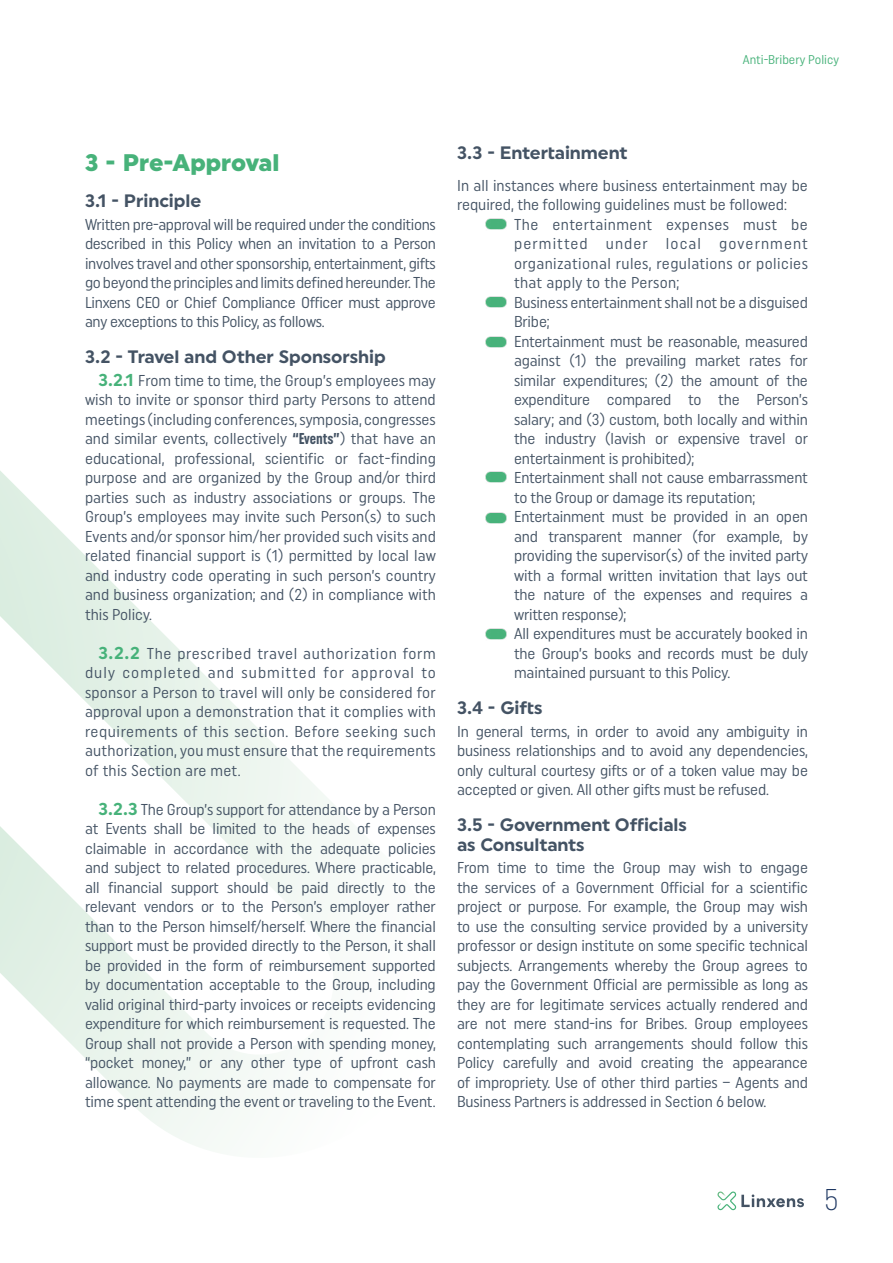
<style>
.page{position:relative;width:893px;height:1263px;background:#fff}
.page>*{position:absolute;margin:0;border:0;box-sizing:border-box;transform-origin:0 0}
.t1{font:300 condensed 30px "Uniform";color:#1d3661}
.Titres_Chapitre{font:900 24px "Uniform";color:#47b27a}
.Tetxe-Courant-SubTit{font:700 18px/19.5px "Uniform";letter-spacing:-.005em;color:#445364}
.Textes-Courant{font:condensed 15.75px/19.5px "Uniform";letter-spacing:-.01em;color:#445364;text-align:justify}
.t2{font:condensed 12.75px "Uniform";color:#47b27a}
.s1{font-weight:700;font-stretch:normal;font-size:17.25px;color:#47b27a}
.s2{font-weight:700;font-stretch:extra-condensed}
</style>
<div class="page">
<svg style="left:717px;top:1191px;width:87px;height:19px"></svg>
<svg style="left:0;top:471px;width:336px;height:676px"></svg>
<img style="left:486px;top:218px;width:21px;height:12px">
<img style="left:486px;top:296px;width:21px;height:12px">
<img style="left:486px;top:336px;width:21px;height:12px">
<img style="left:486px;top:471px;width:21px;height:12px">
<img style="left:486px;top:512px;width:21px;height:12px">
<img style="left:486px;top:628px;width:21px;height:12px">
<p class="t2" style="left:743px;top:51px;width:98px">Anti-Bribery Policy</p>
<p class="Titres_Chapitre" style="left:85px;top:148px;width:196px">3 - Pre-Approval</p>
<p class="Tetxe-Courant-SubTit" style="left:85px;top:191px;width:118px">3.1 - Principle</p>
<p class="Textes-Courant" style="left:85px;top:214px;width:352px">Written pre-approval will be required under the conditions described in this Policy when an invitation to a Person involves travel and other sponsorship, entertainment, gifts go beyond the principles and limits defined hereunder. The Linxens CEO or Chief Compliance Officer must approve any exceptions to this Policy, as follows.</p>
<p class="Tetxe-Courant-SubTit" style="left:85px;top:347px;width:302px">3.2 - Travel and Other Sponsorship</p>
<p class="Textes-Courant" style="left:85px;top:370px;width:352px;text-indent:14px"><span class="s1">3.2.1</span> From time to time, the Group’s employees may wish to invite or sponsor third party Persons to attend meetings (including conferences, symposia, congresses and similar events, collectively <span class="s2">“Events”</span>) that have an educational, professional, scientific or fact-finding purpose and are organized by the Group and/or third parties such as industry associations or groups. The Group’s employees may invite such Person(s) to such Events and/or sponsor him/her provided such visits and related financial support is (1) permitted by local law and industry code operating in such person’s country and business organization; and (2) in compliance with this Policy.</p>
<p class="Textes-Courant" style="left:85px;top:643px;width:352px;text-indent:14px"><span class="s1">3.2.2</span> The prescribed travel authorization form duly completed and submitted for approval to sponsor a Person to travel will only be considered for approval upon a demonstration that it complies with requirements of this section. Before seeking such authorization, you must ensure that the requirements of this Section are met.</p>
<p class="Textes-Courant" style="left:85px;top:799px;width:352px;text-indent:14px"><span class="s1">3.2.3</span> The Group’s support for attendance by a Person at Events shall be limited to the heads of expenses claimable in accordance with the adequate policies and subject to related procedures. Where practicable, all financial support should be paid directly to the relevant vendors or to the Person’s employer rather than to the Person himself/herself. Where the financial support must be provided directly to the Person, it shall be provided in the form of reimbursement supported by documentation acceptable to the Group, including valid original third-party invoices or receipts evidencing expenditure for which reimbursement is requested. The Group shall not provide a Person with spending money, “pocket money,” or any other type of upfront cash allowance. No payments are made to compensate for time spent attending the event or traveling to the Event.</p>
<p class="Tetxe-Courant-SubTit" style="left:457px;top:143px;width:172px">3.3 - Entertainment</p>
<p class="Textes-Courant" style="left:457px;top:175px;width:352px">In all instances where business entertainment may be required, the following guidelines must be followed:</p>
<p class="Textes-Courant" style="left:514px;top:214px;width:295px">The entertainment expenses must be permitted under local government organizational rules, regulations or policies that apply to the Person;</p>
<p class="Textes-Courant" style="left:514px;top:292px;width:295px">Business entertainment shall not be a disguised<br>Bribe;</p>
<p class="Textes-Courant" style="left:514px;top:331px;width:295px">Entertainment must be reasonable, measured against (1) the prevailing market rates for similar expenditures; (2) the amount of the expenditure compared to the Person’s salary; and (3) custom, both locally and within the industry (lavish or expensive travel or entertainment is prohibited);</p>
<p class="Textes-Courant" style="left:514px;top:467px;width:295px">Entertainment shall not cause embarrassment to the Group or damage its reputation;</p>
<p class="Textes-Courant" style="left:514px;top:506px;width:295px">Entertainment must be provided in an open and transparent manner (for example, by providing the supervisor(s) of the invited party with a formal written invitation that lays out the nature of the expenses and requires a written response);</p>
<p class="Textes-Courant" style="left:514px;top:623px;width:295px">All expenditures must be accurately booked in the Group’s books and records must be duly maintained pursuant to this Policy.</p>
<p class="Tetxe-Courant-SubTit" style="left:457px;top:698px;width:87px">3.4 - Gifts</p>
<p class="Textes-Courant" style="left:457px;top:721px;width:352px">In general terms, in order to avoid any ambiguity in business relationships and to avoid any dependencies, only cultural courtesy gifts or of a token value may be accepted or given. All other gifts must be refused.</p>
<p class="Tetxe-Courant-SubTit" style="left:457px;top:815px;width:231px">3.5 - Government Officials as Consultants</p>
<p class="Textes-Courant" style="left:457px;top:857px;width:352px">From time to time the Group may wish to engage the services of a Government Official for a scientific project or purpose. For example, the Group may wish to use the consulting service provided by a university professor or design institute on some specific technical subjects. Arrangements whereby the Group agrees to pay the Government Official are permissible as long as they are for legitimate services actually rendered and are not mere stand-ins for Bribes. Group employees contemplating such arrangements should follow this Policy carefully and avoid creating the appearance of impropriety. Use of other third parties – Agents and Business Partners is addressed in Section 6 below.</p>
<p class="t1" style="left:824px;top:1182px;width:16px">5</p>
</div>
